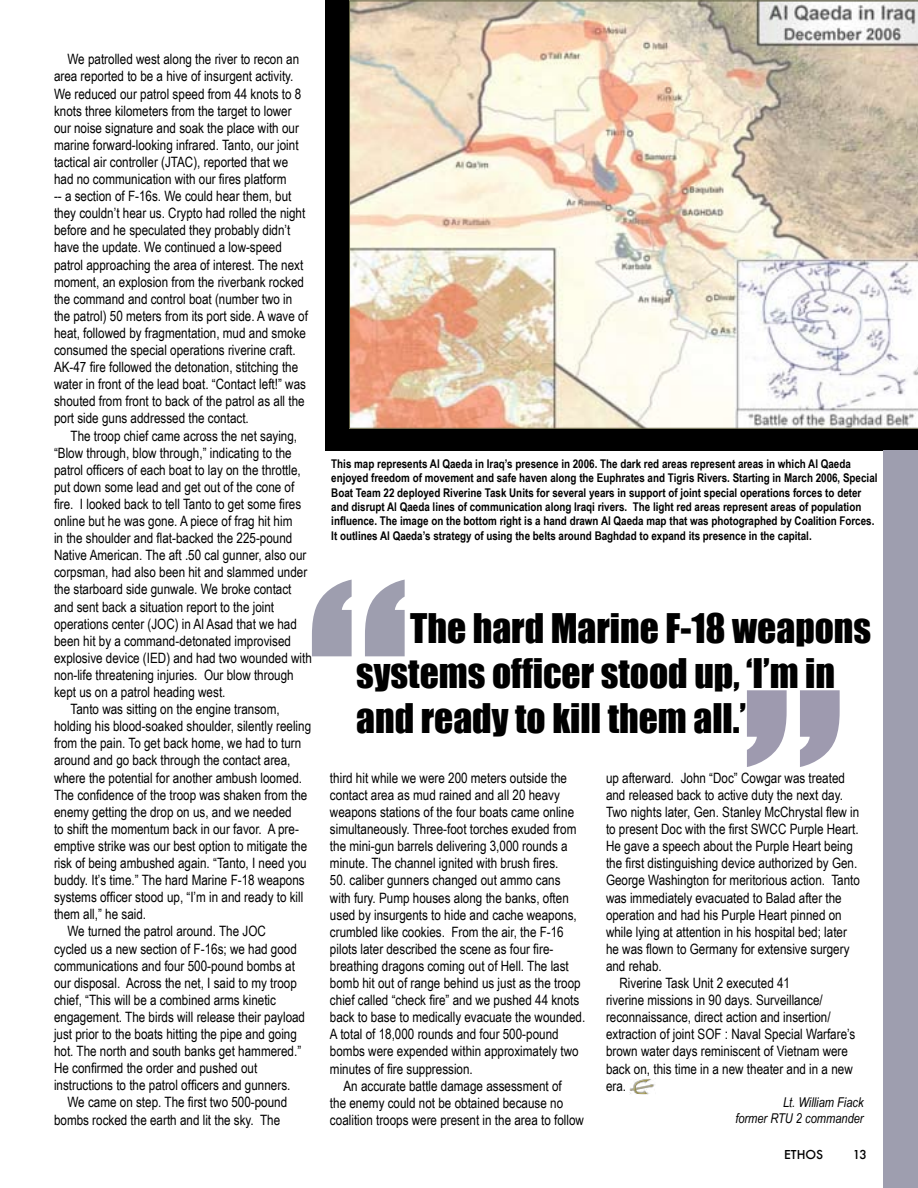
<style>
.page{position:relative;width:918px;height:1188px;background:#fff}
.page>*{position:absolute;margin:0;border:0;box-sizing:border-box;transform-origin:0 0}
.t1{font:300px "Impact";color:#9e9eaf}
.t2{font:37.5px/45px "Impact";color:#000}
.t3{font:14.25px/17.1px "Arial Narrow";color:#000}
.t4{font:italic 13.5px/16.2px "Arial Narrow";color:#000;text-align:right}
.t5{font:700 12px/14.4px "Arial Narrow";color:#000}
.t6{font:500 12px "Futura";color:#000001}
.s1{color:#9e9aaf}
</style>
<div class="page">
<div style="left:325px;top:0;width:593px;height:450px;background:#000"></div>
<svg style="left:349px;top:1px;width:569px;height:428px"></svg>
<div style="left:883px;top:450px;width:35px;height:738px;background:#9e9eaf"></div>
<img style="left:629px;top:1079px;width:26px;height:16px">
<p class="t3" style="left:54px;top:50px;width:255px;text-indent:13px">We patrolled west along the river to recon an area reported to be a hive of insurgent activity.<br>We reduced our patrol speed from 44 knots to 8 knots three kilometers from the target to lower our noise signature and soak the place with our marine forward-looking infrared. Tanto, our joint tactical air controller (JTAC), reported that we had no communication with our fires platform<br>-- a section of F-16s. We could hear them, but they couldn’t hear us. Crypto had rolled the night before and he speculated they probably didn’t have the update. We continued a low-speed patrol approaching the area of interest. The next moment, an explosion from the riverbank rocked the command and control boat (number two in the patrol) 50 meters from its port side. A wave of heat, followed by fragmentation, mud and smoke consumed the special operations riverine craft.<br>AK-47 fire followed the detonation, stitching the water in front of the lead boat. “Contact left!” was shouted from front to back of the patrol as all the port side guns addressed the contact.</p>
<p class="t3" style="left:71px;top:426px;width:228px">The troop chief came across the net saying,</p>
<p class="t3" style="left:54px;top:444px;width:239px">“Blow through, blow through,” indicating to the</p>
<p class="t3" style="left:54px;top:461px;width:248px">patrol officers of each boat to lay on the throttle,</p>
<p class="t3" style="left:54px;top:478px;width:242px">put down some lead and get out of the cone of</p>
<p class="t3" style="left:54px;top:495px;width:249px">fire. I looked back to tell Tanto to get some fires</p>
<p class="t3" style="left:54px;top:512px;width:240px">online but he was gone. A piece of frag hit him</p>
<p class="t3" style="left:54px;top:529px;width:240px">in the shoulder and flat-backed the 225-pound</p>
<p class="t3" style="left:54px;top:546px;width:254px">Native American. The aft .50 cal gunner, also our</p>
<p class="t3" style="left:54px;top:563px;width:255px">corpsman, had also been hit and slammed under</p>
<p class="t3" style="left:54px;top:580px;width:239px">the starboard side gunwale. We broke contact</p>
<p class="t3" style="left:54px;top:597px;width:222px">and sent back a situation report to the joint</p>
<p class="t3" style="left:54px;top:615px;width:244px">operations center (JOC) in Al Asad that we had</p>
<p class="t3" style="left:54px;top:632px;width:239px">been hit by a command-detonated improvised</p>
<p class="t3" style="left:54px;top:649px;width:259px">explosive device (IED) and had two wounded with</p>
<p class="t3" style="left:54px;top:666px;width:241px">non-life threatening injuries. Our blow through</p>
<p class="t3" style="left:54px;top:683px;width:173px">kept us on a patrol heading west.</p>
<p class="t3" style="left:71px;top:700px;width:211px">Tanto was sitting on the engine transom,</p>
<p class="t3" style="left:54px;top:717px;width:259px">holding his blood-soaked shoulder, silently reeling</p>
<p class="t3" style="left:54px;top:734px;width:249px">from the pain. To get back home, we had to turn</p>
<p class="t3" style="left:54px;top:751px;width:238px">around and go back through the contact area,</p>
<p class="t3" style="left:54px;top:768px;width:250px">where the potential for another ambush loomed.</p>
<p class="t3" style="left:54px;top:786px;width:255px">The confidence of the troop was shaken from the</p>
<p class="t3" style="left:54px;top:803px;width:239px">enemy getting the drop on us, and we needed</p>
<p class="t3" style="left:54px;top:820px;width:246px">to shift the momentum back in our favor. A pre-</p>
<p class="t3" style="left:54px;top:837px;width:255px">emptive strike was our best option to mitigate the</p>
<p class="t3" style="left:54px;top:854px;width:254px">risk of being ambushed again. “Tanto, I need you</p>
<p class="t3" style="left:54px;top:871px;width:252px">buddy. It’s time.” The hard Marine F-18 weapons</p>
<p class="t3" style="left:54px;top:888px;width:251px">systems officer stood up, “I’m in and ready to kill</p>
<p class="t3" style="left:54px;top:905px;width:94px">them all,” he said.</p>
<p class="t3" style="left:68px;top:922px;width:200px">We turned the patrol around. The JOC</p>
<p class="t3" style="left:54px;top:939px;width:244px">cycled us a new section of F-16s; we had good</p>
<p class="t3" style="left:54px;top:957px;width:242px">communications and four 500-pound bombs at</p>
<p class="t3" style="left:54px;top:974px;width:244px">our disposal. Across the net, I said to my troop</p>
<p class="t3" style="left:54px;top:991px;width:224px">chief, “This will be a combined arms kinetic</p>
<p class="t3" style="left:54px;top:1008px;width:253px">engagement. The birds will release their payload</p>
<p class="t3" style="left:54px;top:1025px;width:244px">just prior to the boats hitting the pipe and going</p>
<p class="t3" style="left:54px;top:1042px;width:249px">hot. The north and south banks get hammered.”</p>
<p class="t3" style="left:54px;top:1059px;width:205px">He confirmed the order and pushed out</p>
<p class="t3" style="left:54px;top:1076px;width:238px">instructions to the patrol officers and gunners.</p>
<p class="t3" style="left:68px;top:1093px;width:221px">We came on step. The first two 500-pound</p>
<p class="t3" style="left:54px;top:1110px;width:228px">bombs rocked the earth and lit the sky. The</p>
<p class="t5" style="left:331px;top:456px;width:548px">This map represents Al Qaeda in Iraq’s presence in 2006. The dark red areas represent areas in which Al Qaeda enjoyed freedom of movement and safe haven along the Euphrates and Tigris Rivers. Starting in March 2006, Special Boat Team 22 deployed Riverine Task Units for several years in support of joint special operations forces to deter and disrupt Al Qaeda lines of communication along Iraqi rivers. The light red areas represent areas of population influence. The image on the bottom right is a hand drawn Al Qaeda map that was photographed by Coalition Forces.<br>It outlines Al Qaeda’s strategy of using the belts around Baghdad to expand its presence in the capital.</p>
<h1 class="t1" style="left:307px;top:466px;width:540px">“ <span class="s1">”</span></h1>
<h2 class="t2" style="left:356px;top:604px;width:517px;text-indent:54px">The hard Marine F-18 weapons systems officer stood up, ‘I’m in and ready to kill them all.’</h2>
<p class="t3" style="left:606px;top:769px;width:241px">up afterward. John “Doc” Cowgar was treated</p>
<p class="t3" style="left:606px;top:786px;width:238px">and released back to active duty the next day.</p>
<p class="t3" style="left:606px;top:803px;width:255px">Two nights later, Gen. Stanley McChrystal flew in</p>
<p class="t3" style="left:606px;top:820px;width:254px">to present Doc with the first SWCC Purple Heart.</p>
<p class="t3" style="left:606px;top:837px;width:248px">He gave a speech about the Purple Heart being</p>
<p class="t3" style="left:606px;top:854px;width:253px">the first distinguishing device authorized by Gen.</p>
<p class="t3" style="left:606px;top:871px;width:256px">George Washington for meritorious action. Tanto</p>
<p class="t3" style="left:606px;top:888px;width:237px">was immediately evacuated to Balad after the</p>
<p class="t3" style="left:606px;top:906px;width:237px">operation and had his Purple Heart pinned on</p>
<p class="t3" style="left:606px;top:923px;width:242px">while lying at attention in his hospital bed; later</p>
<p class="t3" style="left:606px;top:940px;width:245px">he was flown to Germany for extensive surgery</p>
<p class="t3" style="left:606px;top:957px;width:57px">and rehab.</p>
<p class="t3" style="left:619px;top:974px;width:172px">Riverine Task Unit 2 executed 41</p>
<p class="t3" style="left:606px;top:991px;width:218px">riverine missions in 90 days. Surveillance/</p>
<p class="t3" style="left:606px;top:1008px;width:226px">reconnaissance, direct action and insertion/</p>
<p class="t3" style="left:606px;top:1025px;width:251px">extraction of joint SOF : Naval Special Warfare’s</p>
<p class="t3" style="left:606px;top:1042px;width:244px">brown water days reminiscent of Vietnam were</p>
<p class="t3" style="left:606px;top:1059px;width:248px">back on, this time in a new theater and in a new</p>
<p class="t3" style="left:606px;top:1077px;width:22px">era.</p>
<p class="t3" style="left:330px;top:769px;width:248px">third hit while we were 200 meters outside the contact area as mud rained and all 20 heavy weapons stations of the four boats came online simultaneously. Three-foot torches exuded from the mini-gun barrels delivering 3,000 rounds a minute. The channel ignited with brush fires.</p>
<p class="t3" style="left:330px;top:871px;width:232px">50. caliber gunners changed out ammo cans</p>
<p class="t3" style="left:330px;top:888px;width:240px">with fury. Pump houses along the banks, often</p>
<p class="t3" style="left:330px;top:906px;width:248px">used by insurgents to hide and cache weapons,</p>
<p class="t3" style="left:330px;top:923px;width:235px">crumbled like cookies. From the air, the F-16</p>
<p class="t3" style="left:330px;top:940px;width:225px">pilots later described the scene as four fire-</p>
<p class="t3" style="left:330px;top:957px;width:240px">breathing dragons coming out of Hell. The last</p>
<p class="t3" style="left:330px;top:974px;width:252px">bomb hit out of range behind us just as the troop</p>
<p class="t3" style="left:330px;top:991px;width:251px">chief called “check fire” and we pushed 44 knots</p>
<p class="t3" style="left:330px;top:1008px;width:257px">back to base to medically evacuate the wounded.</p>
<p class="t3" style="left:330px;top:1025px;width:230px">A total of 18,000 rounds and four 500-pound</p>
<p class="t3" style="left:330px;top:1042px;width:250px">bombs were expended within approximately two</p>
<p class="t3" style="left:330px;top:1059px;width:144px">minutes of fire suppression.</p>
<p class="t3" style="left:343px;top:1077px;width:220px">An accurate battle damage assessment of</p>
<p class="t3" style="left:330px;top:1094px;width:235px">the enemy could not be obtained because no</p>
<p class="t3" style="left:330px;top:1111px;width:255px">coalition troops were present in the area to follow</p>
<p class="t4" style="left:735px;top:1094px;width:130px">Lt. William Fiack<br>former RTU 2 commander</p>
<p class="t6" style="left:784px;top:1146px;width:41px">ETHOS</p>
<p class="t6" style="left:853px;top:1146px;width:15px">13</p>
</div>
